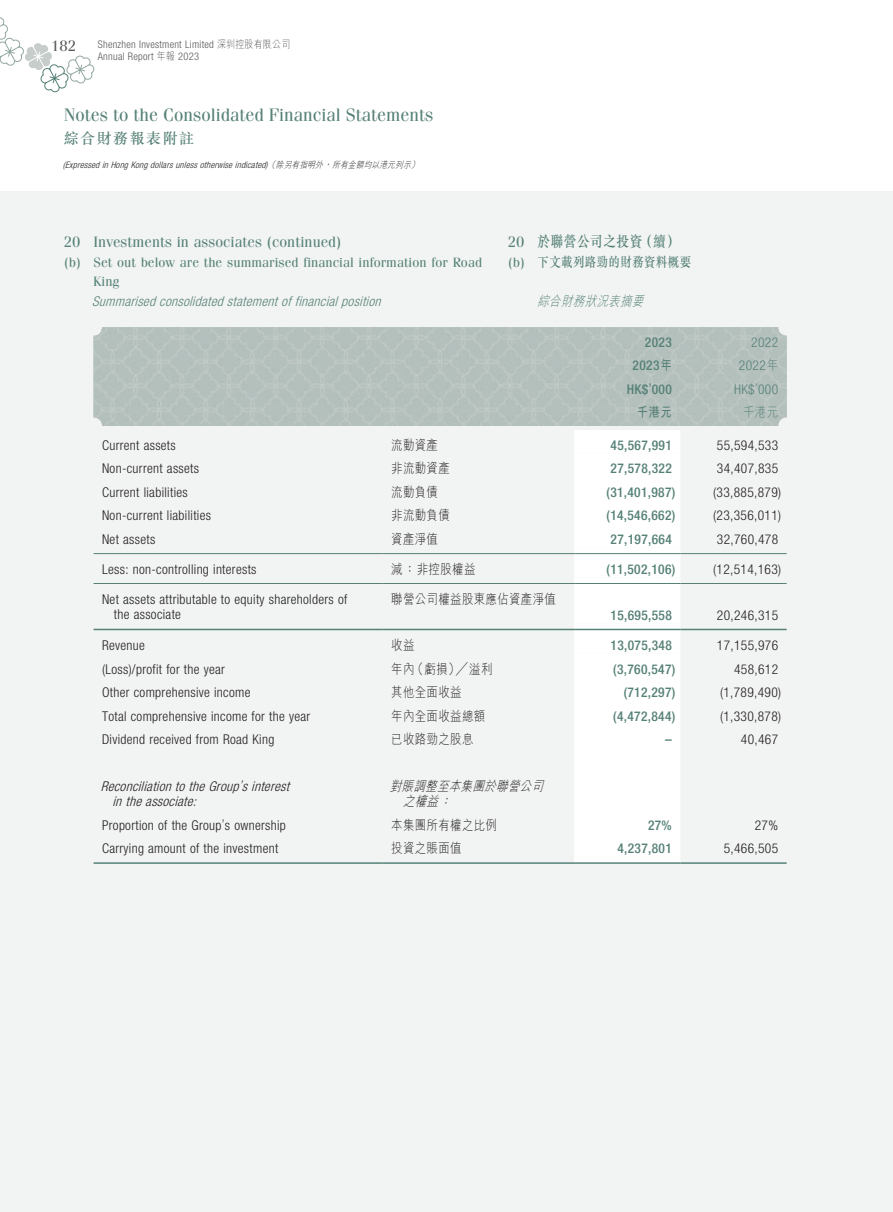
<style>
.page{position:relative;width:893px;height:1212px;background:#fff}
.page>*{position:absolute;margin:0;border:0;box-sizing:border-box;transform-origin:0 0}
.t1{font:18px "Fenice Std";color:#568177}
.t2{font:15px "Fenice Std";color:#568177}
.t3{font:500 15px "M Sung HK";letter-spacing:.035em;color:#568177;scale:.85 1}
.t4{font:500 15px "M Sung HK";letter-spacing:.1em;color:#568177}
.t5{font:15px "Fenice Std";color:#57585a}
.t6{font:300 condensed 13.5px/15px "Helvetica Neue LT Std";letter-spacing:.025em;color:#231f20}
.t7{font:500 condensed 13.5px "Helvetica Neue LT Std";letter-spacing:.025em;color:#568177}
.t8{font:300 13.5px "M Hei HK";letter-spacing:.03em;color:#231f20;scale:.85 1}
.t9{font:13.5px/19.5px "Fenice Std";color:#568177}
.t10{font:italic 300 condensed 13.5px "Helvetica Neue LT Std";color:#568177}
.t11{font:italic 300 condensed 13.5px/15px "Helvetica Neue LT Std";color:#231f20}
.t12{font:italic 300 13.5px/15px "M Hei HK";color:#231f20;scale:.85 1}
.t13{font:500 13.5px "M Sung HK";letter-spacing:.035em;color:#568177;scale:.85 1}
.t14{font:300 condensed 13.5px "Helvetica Neue LT Std";letter-spacing:.025em;color:#568177}
.t15{font:italic 300 13.5px "M Hei HK";color:#568177;scale:.85 1}
.t16{font:700 13.5px "M Hei HK";color:#568177;scale:.85 1}
.t17{font:300 13.5px "M Hei HK";color:#568177;scale:.85 1}
.t18{font:300 condensed 10.5px/12px "Helvetica Neue LT Std";letter-spacing:.025em;color:#57585a}
.t19{font:italic 300 condensed 9px "Helvetica Neue LT Std";color:#231f20}
.s1{font-family:"M Hei HK";font-stretch:normal}
.s2{font-family:"Fenice Std";font-weight:400}
.s3{font-family:"M Hei HK";font-weight:700;font-stretch:normal}
</style>
<div class="page">
<div style="left:0;top:191px;width:893px;height:1021px;background:#f2f4f3"></div>
<svg style="left:0;top:17px;width:95px;height:76px"></svg>
<div style="left:94px;top:327px;width:690px;height:99px;background:#b4c0bc"></div>
<div style="left:574px;top:430px;width:106px;height:432px;background:#fff"></div>
<div style="left:574px;top:453px;width:106px;height:404px;background:#fff"></div>
<hr style="left:94px;top:553px;width:289px;height:1px;background:#568177">
<hr style="left:383px;top:553px;width:191px;height:1px;background:#568177">
<hr style="left:574px;top:553px;width:106px;height:1px;background:#568177">
<hr style="left:680px;top:553px;width:107px;height:1px;background:#568177">
<hr style="left:94px;top:583px;width:289px;height:1px;background:#568177">
<hr style="left:383px;top:583px;width:191px;height:1px;background:#568177">
<hr style="left:574px;top:583px;width:106px;height:1px;background:#568177">
<hr style="left:680px;top:583px;width:107px;height:1px;background:#568177">
<hr style="left:94px;top:629px;width:289px;height:1px;background:#568177">
<hr style="left:383px;top:629px;width:191px;height:1px;background:#568177">
<hr style="left:574px;top:629px;width:106px;height:1px;background:#568177">
<hr style="left:680px;top:629px;width:107px;height:1px;background:#568177">
<hr style="left:94px;top:862px;width:289px;height:2px;background:#568177">
<hr style="left:383px;top:862px;width:191px;height:2px;background:#568177">
<hr style="left:574px;top:862px;width:106px;height:2px;background:#568177">
<hr style="left:680px;top:862px;width:107px;height:2px;background:#568177">
<p class="t5" style="left:51px;top:37px;width:27px">182</p>
<p class="t18" style="left:98px;top:38px;width:194px">Shenzhen Investment Limited <span class="s1">深圳控股有限公司<br></span>Annual Report <span class="s1">年報</span> 2023</p>
<h1 class="t1" style="left:64px;top:104px;width:371px">Notes to the Consolidated Financial Statements</h1>
<p class="t4" style="left:64px;top:128px;width:132px">綜合財務報表附註</p>
<p class="t19" style="left:63px;top:160px;width:361px">(ExpressedinHongKongdollarsunlessotherwiseindicated) <span class="s1">（除另有指明外，所有金額均以港元列示）</span></p>
<p class="t2" style="left:64px;top:233px;width:279px">20 Investments in associates (continued)</p>
<p class="t9" style="left:94px;top:252px;width:390px;text-indent:-30px">(b) Set out below are the summarised financial information for Road<br>King</p>
<p class="t10" style="left:92px;top:293px;width:294px">Summarisedconsolidatedstatementoffinancialposition</p>
<p class="t3" style="left:508px;top:231px;width:206px"><span class="s2">20</span> 於聯營公司之投資（續）</p>
<p class="t13" style="left:508px;top:252px;width:217px"><span class="s2">(b)</span> 下文載列路勁的財務資料概要</p>
<p class="t15" style="left:537px;top:294px;width:130px">綜合財務狀況表摘要</p>
<p class="t7" style="left:645px;top:334px;width:28px">2023</p>
<p class="t14" style="left:751px;top:334px;width:28px">2022</p>
<p class="t7" style="left:633px;top:358px;width:41px">2023<span class="s3">年</span></p>
<p class="t14" style="left:739px;top:358px;width:41px">2022<span class="s1">年</span></p>
<p class="t7" style="left:627px;top:381px;width:47px">HK$’000</p>
<p class="t14" style="left:734px;top:381px;width:46px">HK$’000</p>
<p class="t16" style="left:637px;top:403px;width:43px">千港元</p>
<p class="t17" style="left:743px;top:406px;width:43px">千港元</p>
<p class="t6" style="left:102px;top:437px;width:75px">Current assets</p>
<p class="t8" style="left:391px;top:438px;width:57px">流動資產</p>
<p class="t7" style="left:611px;top:437px;width:63px">45,567,991</p>
<p class="t6" style="left:717px;top:437px;width:63px">55,594,533</p>
<p class="t6" style="left:102px;top:461px;width:99px">Non-current assets</p>
<p class="t8" style="left:391px;top:462px;width:71px">非流動資產</p>
<p class="t7" style="left:611px;top:461px;width:63px">27,578,322</p>
<p class="t6" style="left:717px;top:461px;width:63px">34,407,835</p>
<p class="t6" style="left:102px;top:484px;width:87px">Current liabilities</p>
<p class="t8" style="left:391px;top:485px;width:57px">流動負債</p>
<p class="t7" style="left:606px;top:484px;width:70px">(31,401,987)</p>
<p class="t6" style="left:713px;top:484px;width:69px">(33,885,879)</p>
<p class="t6" style="left:102px;top:508px;width:111px">Non-current liabilities</p>
<p class="t8" style="left:391px;top:509px;width:71px">非流動負債</p>
<p class="t7" style="left:606px;top:508px;width:70px">(14,546,662)</p>
<p class="t6" style="left:713px;top:508px;width:69px">(23,356,011)</p>
<p class="t6" style="left:102px;top:531px;width:55px">Net assets</p>
<p class="t8" style="left:391px;top:532px;width:57px">資產淨值</p>
<p class="t7" style="left:611px;top:531px;width:63px">27,197,664</p>
<p class="t6" style="left:717px;top:531px;width:63px">32,760,478</p>
<p class="t6" style="left:102px;top:561px;width:156px">Less: non-controlling interests</p>
<p class="t8" style="left:391px;top:562px;width:101px">減：非控股權益</p>
<p class="t7" style="left:606px;top:561px;width:70px">(11,502,106)</p>
<p class="t6" style="left:713px;top:561px;width:69px">(12,514,163)</p>
<p class="t6" style="left:114px;top:591px;width:235px;text-indent:-12px">Net assets attributable to equity shareholders of the associate</p>
<p class="t8" style="left:391px;top:592px;width:195px">聯營公司權益股東應佔資產淨值</p>
<p class="t7" style="left:611px;top:607px;width:63px">15,695,558</p>
<p class="t6" style="left:717px;top:607px;width:63px">20,246,315</p>
<p class="t6" style="left:102px;top:638px;width:44px">Revenue</p>
<p class="t8" style="left:391px;top:638px;width:29px">收益</p>
<p class="t7" style="left:611px;top:637px;width:63px">13,075,348</p>
<p class="t6" style="left:717px;top:638px;width:63px">17,155,976</p>
<p class="t6" style="left:102px;top:661px;width:124px">(Loss)/profit for the year</p>
<p class="t8" style="left:391px;top:662px;width:121px">年內（虧損）╱溢利</p>
<p class="t7" style="left:613px;top:661px;width:64px">(3,760,547)</p>
<p class="t6" style="left:734px;top:661px;width:46px">458,612</p>
<p class="t6" style="left:102px;top:685px;width:150px">Other comprehensive income</p>
<p class="t8" style="left:391px;top:685px;width:84px">其他全面收益</p>
<p class="t7" style="left:624px;top:684px;width:53px">(712,297)</p>
<p class="t6" style="left:720px;top:685px;width:63px">(1,789,490)</p>
<p class="t6" style="left:102px;top:708px;width:210px">Total comprehensive income for the year</p>
<p class="t8" style="left:391px;top:709px;width:112px">年內全面收益總額</p>
<p class="t7" style="left:613px;top:708px;width:64px">(4,472,844)</p>
<p class="t6" style="left:720px;top:708px;width:63px">(1,330,878)</p>
<p class="t6" style="left:102px;top:732px;width:174px">Dividend received from Road King</p>
<p class="t8" style="left:391px;top:732px;width:98px">已收路勁之股息</p>
<p class="t7" style="left:665px;top:731px;width:8px">–</p>
<p class="t6" style="left:741px;top:732px;width:39px">40,467</p>
<p class="t11" style="left:112px;top:779px;width:182px;text-indent:-12px">ReconciliationtotheGroup’sinterest intheassociate:</p>
<p class="t12" style="left:403px;top:778px;width:170px;text-indent:-13px">對賬調整至本集團於聯營公司之權益：</p>
<p class="t6" style="left:102px;top:817px;width:185px">Proportion of the Group’s ownership</p>
<p class="t8" style="left:391px;top:818px;width:126px">本集團所有權之比例</p>
<p class="t7" style="left:648px;top:817px;width:25px">27%</p>
<p class="t6" style="left:755px;top:817px;width:25px">27%</p>
<p class="t6" style="left:102px;top:841px;width:178px">Carrying amount of the investment</p>
<p class="t8" style="left:391px;top:841px;width:84px">投資之賬面值</p>
<p class="t7" style="left:617px;top:840px;width:56px">4,237,801</p>
<p class="t6" style="left:724px;top:841px;width:56px">5,466,505</p>
</div>
